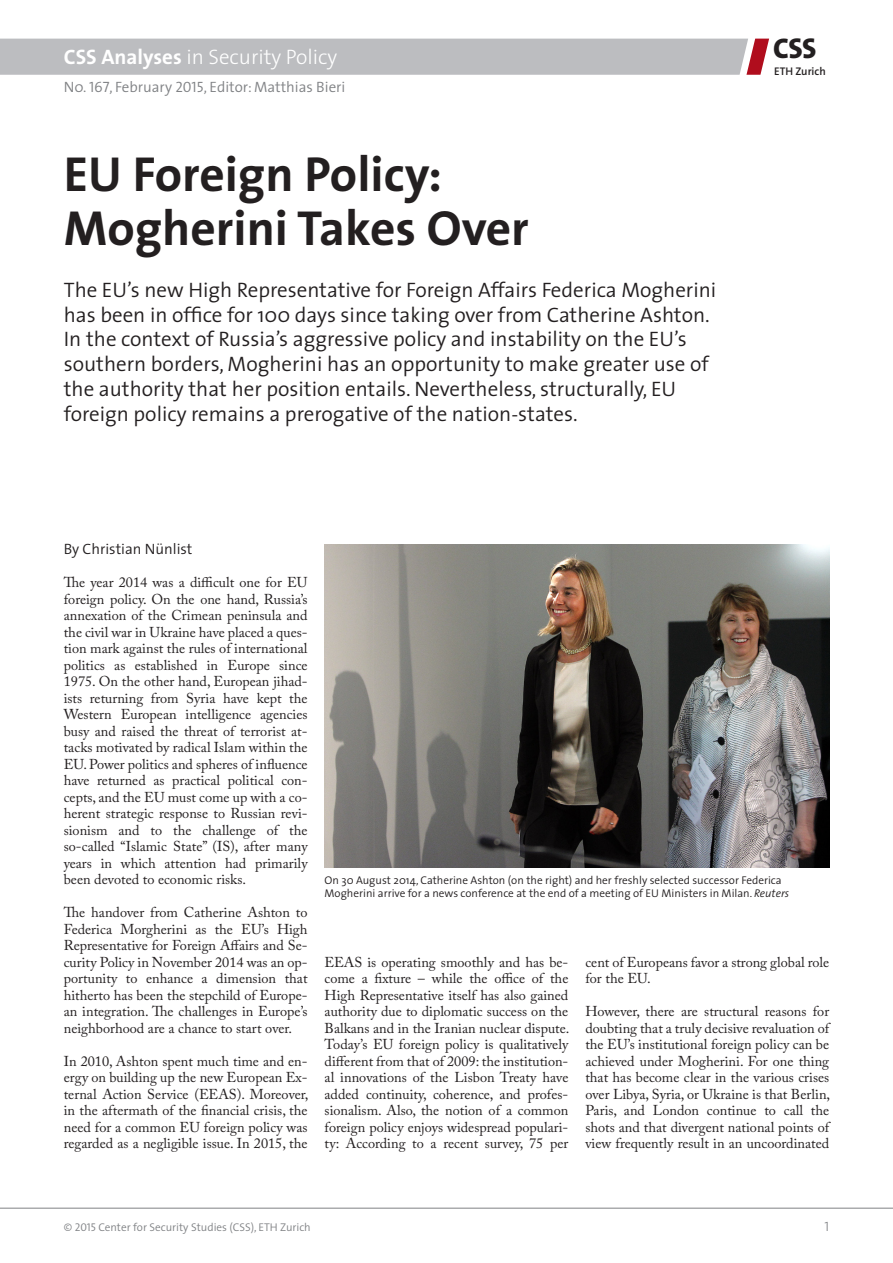
<style>
.page{position:relative;width:893px;height:1263px;background:#fff}
.page>*{position:absolute;margin:0;border:0;box-sizing:border-box;transform-origin:0 0}
.Titel_e{font:700 49.5px/54px "The Sans";color:#231f20}
.t1{font:800 28.65px "The Sans";color:#231f20}
.Lead_e{font:300 21px/24.8px "The Sans";color:#231f20}
.t2{font:300 21px "The Sans";color:#fff}
.t3{font:300 15px "The Sans";color:#808285}
.t4{font:300 15px "The Sans";color:#231f20}
.Text_e{font:14.25px/16.5px "Adobe Caslon Pro";color:#231f20;text-align:justify}
.t5{font:13.5px "The Sans Light Caps";color:#808285}
.Bildlegende_e{font:300 11.25px/13.2px "The Sans";color:#231f20}
.t6{font:300 11.25px "The Sans";color:#808285}
.t7{font:600 11.1px "The Sans";color:#231f20}
.s1{font-weight:700}
.s2{font-family:"The Sans Semi Light Caps";font-weight:400}
.s3{font-style:italic}
</style>
<div class="page">
<hr style="left:0;top:1208px;width:893px;height:1px;background:#808285">
<div style="left:0;top:39px;width:769px;height:36px;background:#bcbdc0"></div>
<img style="left:325px;top:544px;width:504px;height:324px">
<h3 class="t2" style="left:64px;top:40px;width:275px"><span class="s1">CSS Analyses</span> in Security Policy</h3>
<p class="t3" style="left:64px;top:74px;width:283px">N0. <span class="s2">167</span>, February <span class="s2">2015</span>, Editor: Matthias Bieri</p>
<p class="Titel_e" style="left:64px;top:146px;width:467px">EU Foreign Policy:<br>Mogherini Takes Over</p>
<p class="Lead_e" style="left:64px;top:277px;width:654px">The EU’s new High Representative for Foreign Affairs Federica Mogherini has been in office for 100 days since taking over from Catherine Ashton.<br>In the context of Russia’s aggressive policy and instability on the EU’s southern borders, Mogherini has an opportunity to make greater use of the authority that her position entails. Nevertheless, structurally, EU foreign policy remains a prerogative of the nation-states.</p>
<h2 class="t1" style="left:773px;top:24px;width:45px">CSS</h2>
<p class="t7" style="left:774px;top:62px;width:53px">ETH Zurich</p>
<p class="t4" style="left:64px;top:537px;width:130px">By Christian Nünlist</p>
<p class="Text_e" style="left:64px;top:574px;width:245px">The year 2014 was a difficult one for EU foreign policy. On the one hand, Russia’s annexation of the Crimean peninsula and the civil war in Ukraine have placed a ques&shy;tion mark against the rules of international politics as established in Europe since 1975. On the other hand, European jihad&shy;ists returning from Syria have kept the Western European intelligence agencies busy and raised the threat of terrorist at&shy;tacks motivated by radical Islam within the EU. Power politics and spheres of influence have returned as practical political con&shy;cepts, and the EU must come up with a co&shy;herent strategic response to Russian revi&shy;sionism and to the challenge of the so-called “Islamic State” (IS), after many years in which attention had primarily been devoted to economic risks.</p>
<p class="Text_e" style="left:64px;top:904px;width:245px">The handover from Catherine Ashton to Federica Morgherini as the EU’s High Representative for Foreign Affairs and Se&shy;curity Policy in November 2014 was an op&shy;portunity to enhance a dimension that hitherto has been the stepchild of Europe&shy;an integration. The challenges in Europe’s neighborhood are a chance to start over.</p>
<p class="Text_e" style="left:64px;top:1052px;width:246px">In 2010, Ashton spent much time and en&shy;ergy on building up the new European Ex&shy;ternal Action Service (EEAS). Moreover, in the aftermath of the financial crisis, the need for a common EU foreign policy was regarded as a negligible issue. In 2015, the</p>
<p class="Bildlegende_e" style="left:325px;top:873px;width:466px">On 30 August 2014, Catherine Ashton (on the right) and her freshly selected successor Federica<br>Mogherini arrive for a news conference at the end of a meeting of EU Ministers in Milan. <span class="s3">Reuters</span></p>
<p class="Text_e" style="left:325px;top:953px;width:246px">EEAS is operating smoothly and has be&shy;come a fixture – while the office of the High Representative itself has also gained authority due to diplomatic success on the Balkans and in the Iranian nuclear dispute.<br>Today’s EU foreign policy is qualitatively different from that of 2009: the institution&shy;al innovations of the Lisbon Treaty have added continuity, coherence, and profes&shy;sionalism. Also, the notion of a common foreign policy enjoys widespread populari&shy;ty: According to a recent survey, 75 per</p>
<p class="Text_e" style="left:585px;top:953px;width:245px">cent of Europeans favor a strong global role for the EU.</p>
<p class="Text_e" style="left:585px;top:1003px;width:246px">However, there are structural reasons for doubting that a truly decisive revaluation of the EU’s institutional foreign policy can be achieved under Mogherini. For one thing that has become clear in the various crises over Libya, Syria, or Ukraine is that Berlin, Paris, and London continue to call the shots and that divergent national points of view frequently result in an uncoordinated</p>
<p class="t6" style="left:64px;top:1217px;width:249px">© <span class="s2">2015</span> Center for Security Studies (CSS), ETH Zurich</p>
<p class="t5" style="left:824px;top:1215px;width:6px">1</p>
</div>
